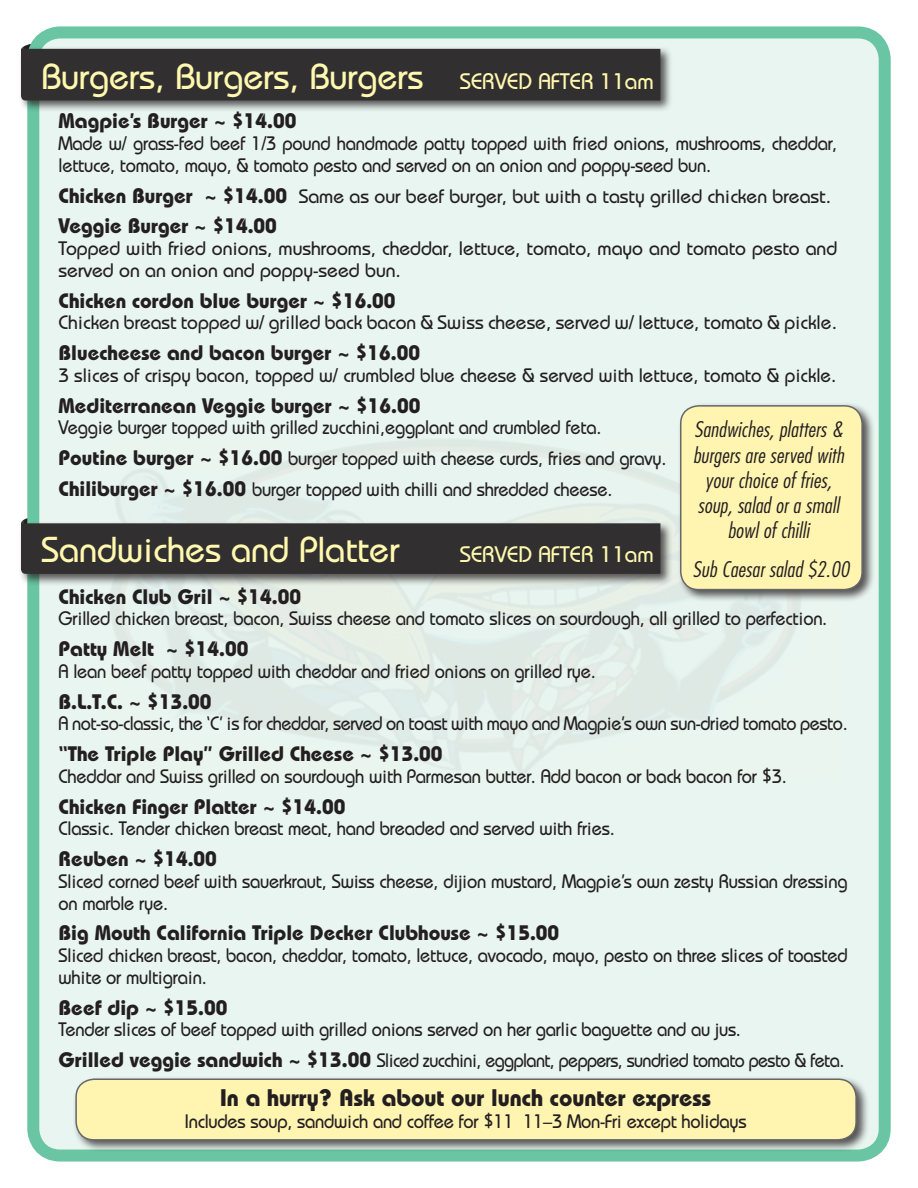
<style>
.page{position:relative;width:918px;height:1188px;background:#fff}
.page>*{position:absolute;margin:0;border:0;box-sizing:border-box;transform-origin:0 0}
.t1{font:500 36px "Bauhaus";color:#fff8ae}
.t2{font:700 24px "Bauhaus";color:#231f20}
.t3{font:500 22.5px "Bauhaus";color:#fff8ae}
.t4{font:700 21px "Bauhaus";color:#231f20}
.t5{font:italic 300 condensed 21px/25.2px "Futura";letter-spacing:.01em;color:#231f20;text-align:center;scale:1.04 1}
.t6{font:500 19.5px/21.8px "Bauhaus";letter-spacing:-.01em;color:#231f20;scale:.94 1}
.t7{font:500 19.5px/21.8px "Bauhaus";letter-spacing:-.01em;color:#231f20}
.t8{font:500 19.5px "Bauhaus";letter-spacing:-.01em;color:#231f20;scale:.93 1}
.s1{font-size:22.5px}
.s2{font-weight:700;font-size:21px}
</style>
<div class="page">
<div style="left:33px;top:32px;width:852px;height:1124px;background:#e9f5f0;border-radius:27px"></div>
<div style="left:27px;top:26px;width:864px;height:1136px;border:12px solid #69c5a3;border-radius:27px"></div>
<div style="left:18px;top:46px;width:655px;height:67px;background:#231f20;opacity:.75"></div>
<svg style="left:21px;top:43px;width:639px;height:57px;background:#434243"></svg>
<div style="left:18px;top:520px;width:655px;height:66px;background:#231f20;opacity:.75"></div>
<svg style="left:21px;top:516px;width:639px;height:58px;background:#474747"></svg>
<div style="left:72px;top:1075px;width:797px;height:78px;background:#231f20;opacity:.75"></div>
<div style="left:76px;top:1079px;width:780px;height:61px;background:#fff4b0;border-radius:18px"></div>
<div style="left:75px;top:1078px;width:782px;height:63px;border:2px solid #67676a;border-radius:18px"></div>
<div style="left:677px;top:402px;width:198px;height:201px;background:#231f20;opacity:.75"></div>
<div style="left:681px;top:406px;width:181px;height:184px;background:#fff4b0;border-radius:18px"></div>
<div style="left:680px;top:405px;width:183px;height:185px;border:2px solid #67676a;border-radius:18px"></div>
<h1 class="t1" style="left:41px;top:55px;width:614px">Burgers, Burgers, Burgers <span class="s1">SERVED AFTER 11am</span></h1>
<p class="t4" style="left:58px;top:108px;width:239px">Magpie’s Burger ~ $14.00</p>
<p class="t6" style="left:58px;top:132px;width:830px">Made w/ grass-fed beef 1/3 pound handmade patty topped with fried onions, mushrooms, cheddar, lettuce, tomato, mayo, &amp; tomato pesto and served on an onion and poppy-seed bun.</p>
<p class="t7" style="left:58px;top:185px;width:774px"><span class="s2">Chicken Burger ~ $14.00</span> Same as our beef burger, but with a tasty grilled chicken breast.</p>
<p class="t4" style="left:58px;top:213px;width:220px">Veggie Burger ~ $14.00</p>
<p class="t7" style="left:58px;top:237px;width:780px">Topped with fried onions, mushrooms, cheddar, lettuce, tomato, mayo and tomato pesto and served on an onion and poppy-seed bun.</p>
<p class="t4" style="left:58px;top:287px;width:339px">Chicken cordon blue burger ~ $16.00</p>
<p class="t7" style="left:58px;top:312px;width:780px">Chicken breast topped w/ grilled back bacon &amp; Swiss cheese, served w/ lettuce, tomato &amp; pickle.</p>
<p class="t4" style="left:58px;top:340px;width:363px">Bluecheese and bacon burger ~ $16.00</p>
<p class="t7" style="left:58px;top:364px;width:779px">3 slices of crispy bacon, topped w/ crumbled blue cheese &amp; served with lettuce, tomato &amp; pickle.</p>
<p class="t4" style="left:58px;top:392px;width:363px">Mediterranean Veggie burger ~ $16.00</p>
<p class="t6" style="left:58px;top:412px;width:648px;line-height:30.8px">Veggie burger topped with grilled zucchini,eggplant and crumbled feta.<br><span class="s2">Poutine burger ~ $16.00</span> burger topped with cheese curds, fries and gravy.<br><span class="s2">Chiliburger ~ $16.00</span> burger topped with chilli and shredded cheese.</p>
<p class="t5" style="left:693px;top:417px;width:146px">Sandwiches, platters &amp; burgers are served with your choice of fries, soup, salad or a small bowl of chilli</p>
<p class="t5" style="left:693px;top:556px;width:152px">Sub Caesar salad $2.00</p>
<h1 class="t1" style="left:41px;top:529px;width:360px">Sandwiches and Platter</h1>
<p class="t3" style="left:460px;top:541px;width:195px">SERVED AFTER 11am</p>
<p class="t4" style="left:58px;top:583px;width:244px">Chicken Club Gril ~ $14.00</p>
<p class="t6" style="left:58px;top:608px;width:820px">Grilled chicken breast, bacon, Swiss cheese and tomato slices on sourdough, all grilled to perfection.</p>
<p class="t4" style="left:58px;top:636px;width:192px">Patty Melt ~ $14.00</p>
<p class="t6" style="left:58px;top:660px;width:573px">A lean beef patty topped with cheddar and fried onions on grilled rye.</p>
<p class="t4" style="left:58px;top:688px;width:155px">B.L.T.C. ~ $13.00</p>
<p class="t8" style="left:58px;top:712px;width:850px">A not-so-classic, the ‘C’ is for cheddar, served on toast with mayo and Magpie’s own sun-dried tomato pesto.</p>
<p class="t4" style="left:58px;top:741px;width:386px">“The Triple Play” Grilled Cheese ~ $13.00</p>
<p class="t6" style="left:58px;top:765px;width:776px">Cheddar and Swiss grilled on sourdough with Parmesan butter. Add bacon or back bacon for $3.</p>
<p class="t4" style="left:58px;top:793px;width:288px">Chicken Finger Platter ~ $14.00</p>
<p class="t6" style="left:58px;top:818px;width:593px">Classic. Tender chicken breast meat, hand breaded and served with fries.</p>
<p class="t4" style="left:58px;top:846px;width:160px">Reuben ~ $14.00</p>
<p class="t6" style="left:58px;top:870px;width:841px">Sliced corned beef with sauerkraut, Swiss cheese, dijion mustard, Magpie’s own zesty Russian dressing on marble rye.</p>
<p class="t4" style="left:58px;top:920px;width:502px">Big Mouth California Triple Decker Clubhouse ~ $15.00</p>
<p class="t6" style="left:58px;top:944px;width:841px">Sliced chicken breast, bacon, cheddar, tomato, lettuce, avocado, mayo, pesto on three slices of toasted white or multigrain.</p>
<p class="t4" style="left:58px;top:994px;width:171px">Beef dip ~ $15.00</p>
<p class="t6" style="left:58px;top:1014px;width:838px;line-height:30.8px">Tender slices of beef topped with grilled onions served on her garlic baguette and au jus.<br><span class="s2">Grilled veggie sandwich ~ $13.00</span> Sliced zucchini, eggplant, peppers, sundried tomato pesto &amp; feta.</p>
<p class="t2" style="left:220px;top:1083px;width:492px">In a hurry? Ask about our lunch counter express</p>
<p class="t6" style="left:185px;top:1110px;width:599px">Includes soup, sandwich and coffee for $11 11–3 Mon-Fri except holidays</p>
</div>
